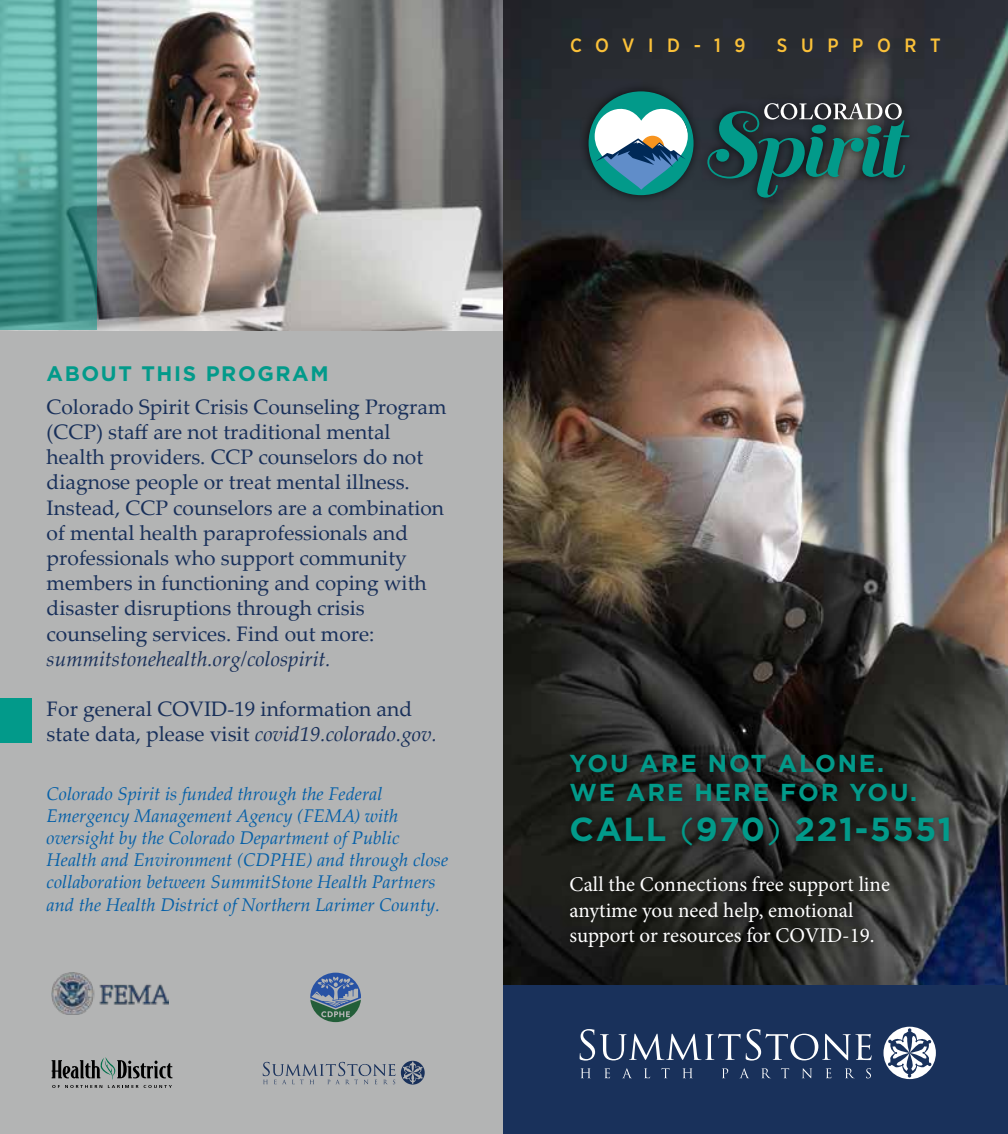
<style>
.page{position:relative;width:1008px;height:1134px;background:#fff}
.page>*{position:absolute;margin:0;border:0;box-sizing:border-box;transform-origin:0 0}
.t1{font:700 33.25px "Gotham";letter-spacing:.05em;color:#029a8a}
.t2{font:700 24.5px/29.4px "Gotham";letter-spacing:.075em;color:#029a8a}
.t3{font:21px/25.2px "Palatino Linotype";color:#19305a}
.t4{font:21px/25.2px "Minion Pro";color:#fff}
.t5{font:italic 21px "Palatino Linotype";color:#19305a}
.t6{font:700 21px "Gotham";letter-spacing:.075em;color:#029a8a}
.t7{font:500 19.25px "Gotham Narrow";letter-spacing:.705em;color:#fbc139}
.t8{font:italic 18.38px/22.1px "Palatino Linotype";color:#0660a8}
.s1{font-style:italic}
.s2{font-weight:400}
</style>
<div class="page">
<div style="left:0;top:0;width:503px;height:1134px;background:#b3b4b4"></div>
<img style="left:97px;top:0;width:406px;height:330px">
<img style="left:503px;top:0;width:505px;height:985px">
<div style="left:503px;top:985px;width:505px;height:149px;background:#19315b"></div>
<div style="left:0;top:698px;width:32px;height:45px;background:#029a8a"></div>
<div style="left:561px;top:745px;width:397px;height:211px;background:#000;opacity:.75"></div>
<svg style="left:0;top:0;width:97px;height:330px;background:#54a29a"></svg>
<img style="left:52px;top:973px;width:116px;height:41px">
<div style="left:579px;top:82px;width:339px;height:125px;background:#000;opacity:.75"></div>
<svg style="left:707px;top:103px;width:203px;height:95px;background:#2c5554"></svg>
<svg style="left:589px;top:91px;width:105px;height:104px"></svg>
<svg style="left:581px;top:1068px;width:10px;height:10px"></svg>
<svg style="left:604px;top:1068px;width:6px;height:10px"></svg>
<svg style="left:623px;top:1068px;width:9px;height:10px"></svg>
<svg style="left:644px;top:1068px;width:6px;height:10px"></svg>
<svg style="left:661px;top:1068px;width:9px;height:10px"></svg>
<svg style="left:683px;top:1068px;width:10px;height:10px"></svg>
<svg style="left:722px;top:1068px;width:6px;height:10px"></svg>
<svg style="left:740px;top:1068px;width:9px;height:10px"></svg>
<svg style="left:761px;top:1068px;width:10px;height:10px"></svg>
<svg style="left:781px;top:1068px;width:8px;height:10px"></svg>
<svg style="left:802px;top:1068px;width:10px;height:10px"></svg>
<svg style="left:826px;top:1068px;width:5px;height:10px"></svg>
<svg style="left:845px;top:1068px;width:9px;height:10px"></svg>
<svg style="left:866px;top:1068px;width:5px;height:10px"></svg>
<svg style="left:884px;top:1027px;width:52px;height:52px"></svg>
<svg style="left:580px;top:1029px;width:292px;height:32px"></svg>
<svg style="left:401px;top:1061px;width:24px;height:24px"></svg>
<svg style="left:263px;top:1062px;width:132px;height:22px"></svg>
<svg style="left:52px;top:1057px;width:120px;height:31px"></svg>
<svg style="left:310px;top:973px;width:51px;height:49px"></svg>
<p class="t7" style="left:570px;top:33px;width:177px">COVID-19</p>
<p class="t7" style="left:777px;top:33px;width:165px">SUPPORT</p>
<p class="t6" style="left:47px;top:359px;width:284px">ABOUT THIS PROGRAM</p>
<p class="t3" style="left:47px;top:393px;width:402px">Colorado Spirit Crisis Counseling Program (CCP) staff are not traditional mental health providers. CCP counselors do not diagnose people or treat mental illness.<br>Instead, CCP counselors are a combination of mental health paraprofessionals and professionals who support community members in functioning and coping with disaster disruptions through crisis counseling services. Find out more:</p>
<p class="t5" style="left:47px;top:644px;width:286px">summitstonehealth.org/colospirit.</p>
<p class="t3" style="left:47px;top:696px;width:392px">For general COVID-19 information and state data, please visit <span class="s1">covid19.colorado.gov.</span></p>
<p class="t8" style="left:47px;top:782px;width:403px">Colorado Spirit is funded through the Federal Emergency Management Agency (FEMA) with oversight by the Colorado Department of Public Health and Environment (CDPHE) and through close collaboration between SummitStone Health Partners and the Health District of Northern Larimer County.</p>
<p class="t2" style="left:570px;top:748px;width:349px">YOU ARE NOT ALONE.<br>WE ARE HERE FOR YOU.</p>
<h1 class="t1" style="left:570px;top:807px;width:384px">CALL <span class="s2">(</span>970<span class="s2">)</span> 221-5551</h1>
<p class="t4" style="left:570px;top:872px;width:322px">Call the Connections free support line anytime you need help, emotional support or resources for COVID-19.</p>
</div>
